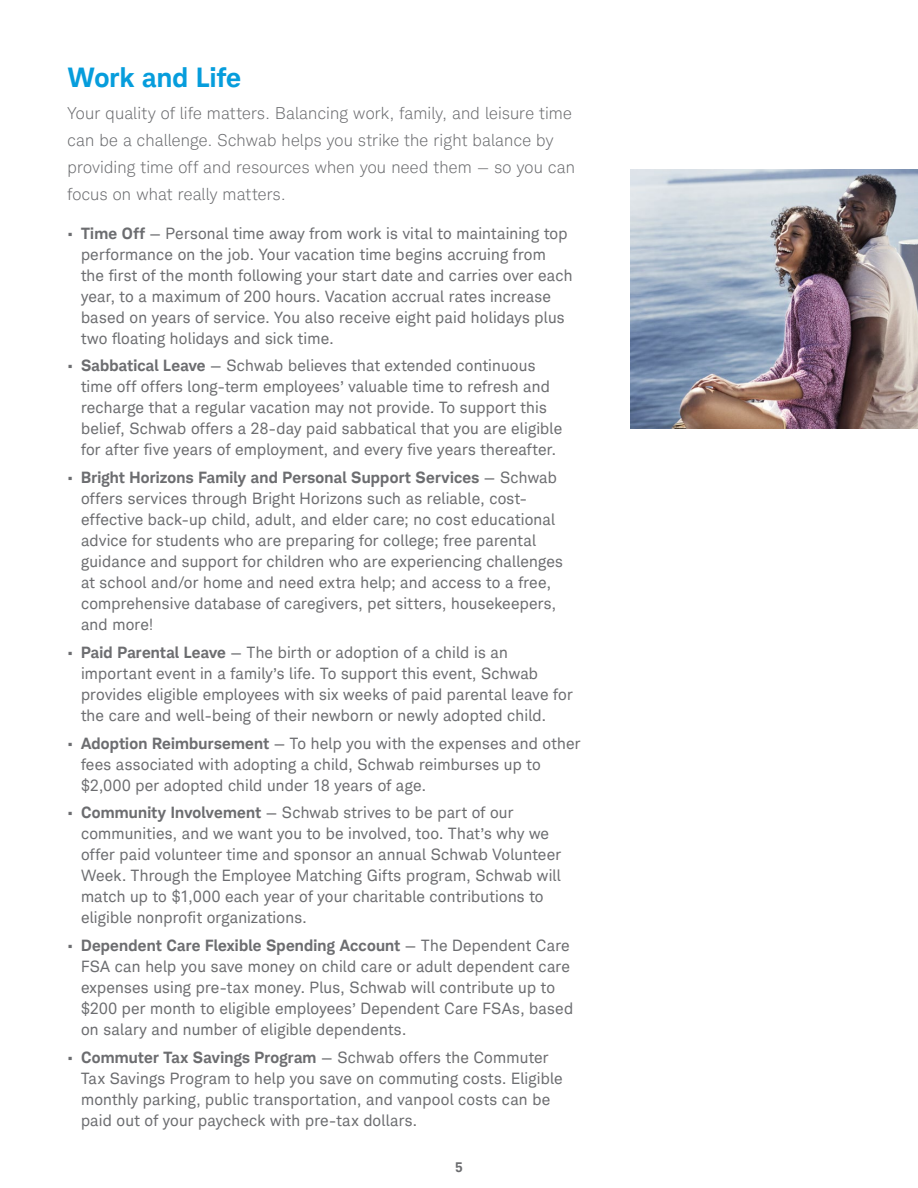
<style>
.page{position:relative;width:918px;height:1188px;background:#fff}
.page>*{position:absolute;margin:0;border:0;box-sizing:border-box;transform-origin:0 0}
.P2-Intro-18_26{font:700 27px "Charles Modern";letter-spacing:.01em;color:#069ddc}
.P2-intro-11_18{font:300 16.5px/27px "Charles Modern";letter-spacing:.015em;color:#6c6d70}
.t1{font:15.75px/21px "Charles Modern";letter-spacing:.015em;color:#6c6d70}
.t2{font:700 13.5px "Charles Modern";color:#6c6d70}
.s1{font-weight:700}
</style>
<div class="page">
<img style="left:630px;top:170px;width:288px;height:259px">
<p class="P2-Intro-18_26" style="left:68px;top:61px;width:175px">Work and Life</p>
<p class="P2-intro-11_18" style="left:68px;top:99px;width:509px">Your quality of life matters. Balancing work, family, and leisure time can be a challenge. Schwab helps you strike the right balance by providing time off and resources when you need them — so you can focus on what really matters.</p>
<p class="t1" style="left:81px;top:223px;width:493px;text-indent:-14px">• <span class="s1">Time Off</span> — Personal time away from work is vital to maintaining top performance on the job. Your vacation time begins accruing from the first of the month following your start date and carries over each year, to a maximum of 200 hours. Vacation accrual rates increase based on years of service. You also receive eight paid holidays plus two floating holidays and sick time.</p>
<p class="t1" style="left:81px;top:355px;width:483px;text-indent:-14px">• <span class="s1">Sabbatical Leave</span> — Schwab believes that extended continuous time off offers long-term employees’ valuable time to refresh and recharge that a regular vacation may not provide. To support this belief, Schwab offers a 28-day paid sabbatical that you are eligible for after five years of employment, and every five years thereafter.</p>
<p class="t1" style="left:81px;top:467px;width:484px;text-indent:-14px">• <span class="s1">Bright Horizons Family and Personal Support Services</span> — Schwab offers services through Bright Horizons such as reliable, cost&shy;effective back-up child, adult, and elder care; no cost educational advice for students who are preparing for college; free parental guidance and support for children who are experiencing challenges at school and/or home and need extra help; and access to a free, comprehensive database of caregivers, pet sitters, housekeepers, and more!</p>
<p class="t1" style="left:81px;top:642px;width:493px;text-indent:-14px">• <span class="s1">Paid Parental Leave</span> — The birth or adoption of a child is an important event in a family’s life. To support this event, Schwab provides eligible employees with six weeks of paid parental leave for the care and well-being of their newborn or newly adopted child.</p>
<p class="t1" style="left:81px;top:733px;width:501px;text-indent:-14px">• <span class="s1">Adoption Reimbursement</span> — To help you with the expenses and other fees associated with adopting a child, Schwab reimburses up to $2,000 per adopted child under 18 years of age.</p>
<p class="t1" style="left:81px;top:802px;width:481px;text-indent:-14px">• <span class="s1">Community Involvement</span> — Schwab strives to be part of our communities, and we want you to be involved, too. That’s why we offer paid volunteer time and sponsor an annual Schwab Volunteer Week. Through the Employee Matching Gifts program, Schwab will match up to $1,000 each year of your charitable contributions to eligible nonprofit organizations.</p>
<p class="t1" style="left:81px;top:935px;width:494px;text-indent:-14px">• <span class="s1">Dependent Care Flexible Spending Account</span> — The Dependent Care FSA can help you save money on child care or adult dependent care expenses using pre-tax money. Plus, Schwab will contribute up to $200 per month to eligible employees’ Dependent Care FSAs, based on salary and number of eligible dependents.</p>
<p class="t1" style="left:81px;top:1047px;width:483px;text-indent:-14px">• <span class="s1">Commuter Tax Savings Program</span> — Schwab offers the Commuter Tax Savings Program to help you save on commuting costs. Eligible monthly parking, public transportation, and vanpool costs can be paid out of your paycheck with pre-tax dollars.</p>
<p class="t2" style="left:455px;top:1159px;width:9px">5</p>
</div>
